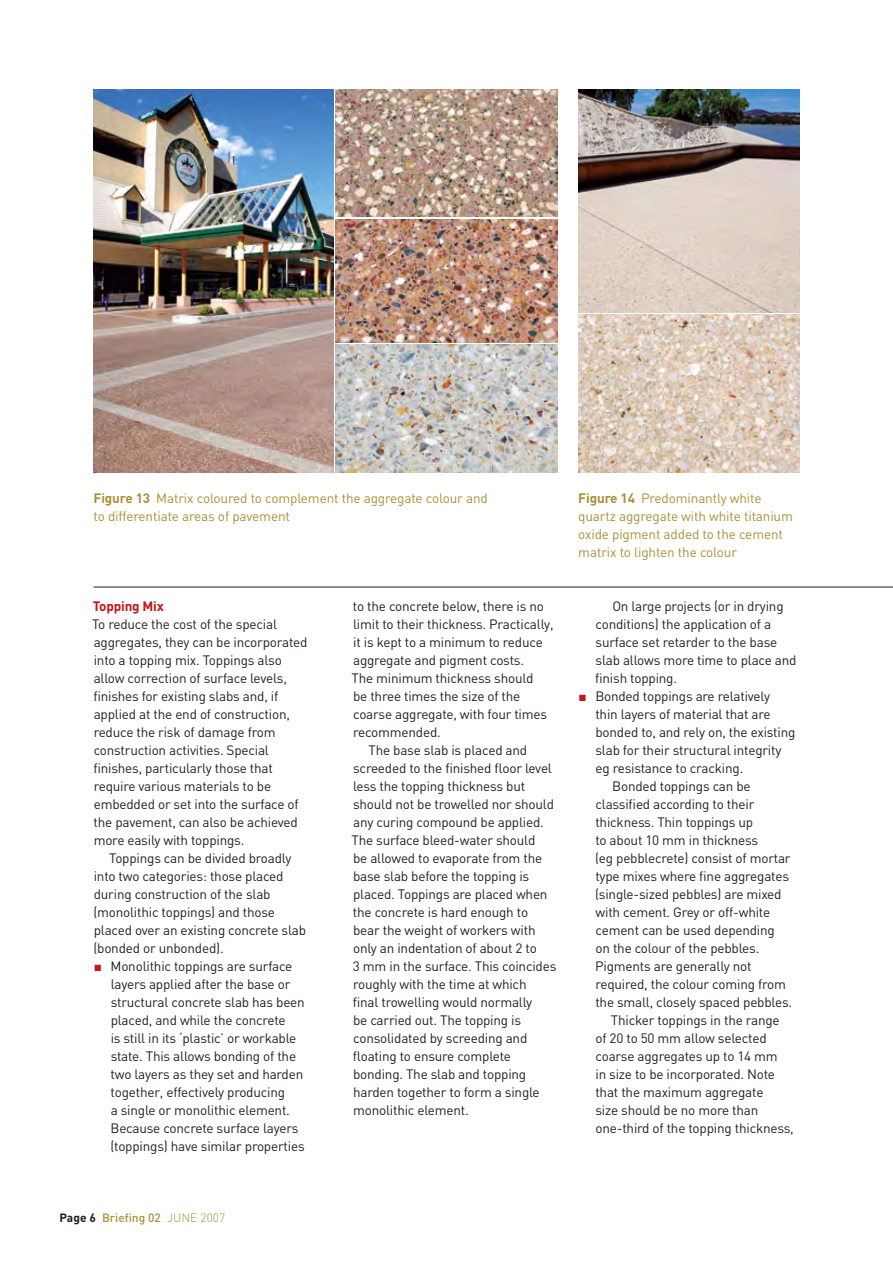
<style>
.page{position:relative;width:893px;height:1263px;background:#fff}
.page>*{position:absolute;margin:0;border:0;box-sizing:border-box;transform-origin:0 0}
.t1{font:13.5px/18px "DIN";letter-spacing:-.015em;color:#231f20}
.t2{font:13.5px/18px "DIN";letter-spacing:-.01em;color:#a89138}
.t3{font:700 13.5px "DIN";letter-spacing:-.015em;color:#c4161c}
.t4{font:500 12px "DIN";color:#a89138}
.s1{font-weight:700}
.s2{color:#c4161c}
.s3{font-weight:700;color:#231f20}
.s4{font-weight:300}
</style>
<div class="page">
<hr style="left:94px;top:587px;width:799px;height:1px;background:#231f20">
<img style="left:578px;top:89px;width:221px;height:224px">
<img style="left:578px;top:315px;width:221px;height:157px">
<img style="left:94px;top:89px;width:240px;height:383px">
<img style="left:336px;top:89px;width:221px;height:128px">
<img style="left:336px;top:219px;width:221px;height:123px">
<img style="left:336px;top:344px;width:221px;height:128px">
<p class="t2" style="left:94px;top:489px;width:396px"><span class="s1">Figure 13</span> Matrix coloured to complement the aggregate colour and to differentiate areas of pavement</p>
<p class="t2" style="left:578px;top:489px;width:216px"><span class="s1">Figure 14</span> Predominantly white quartz aggregate with white titanium oxide pigment added to the cement matrix to lighten the colour</p>
<p class="t3" style="left:93px;top:598px;width:73px">Topping Mix</p>
<p class="t1" style="left:92px;top:615px;width:217px">To reduce the cost of the special aggregates, they can be incorporated into a topping mix. Toppings also allow correction of surface levels, finishes for existing slabs and, if applied at the end of construction, reduce the risk of damage from construction activities. Special finishes, particularly those that require various materials to be embedded or set into the surface of the pavement, can also be achieved more easily with toppings.</p>
<p class="t1" style="left:93px;top:849px;width:214px;text-indent:16px">Toppings can be divided broadly into two categories: those placed during construction of the slab (monolithic toppings) and those placed over an existing concrete slab (bonded or unbonded).</p>
<p class="t1" style="left:110px;top:957px;width:196px;text-indent:-16px"><span class="s2">■</span> Monolithic toppings are surface layers applied after the base or structural concrete slab has been placed, and while the concrete<br>is still in its ‘plastic’ or workable state. This allows bonding of the two layers as they set and harden together, effectively producing<br>a single or monolithic element.<br>Because concrete surface layers (toppings) have similar properties</p>
<p class="t4" style="left:60px;top:1210px;width:167px"><span class="s3">Page 6</span> Briefing 02 <span class="s4">JUNE 2007</span></p>
<p class="t1" style="left:353px;top:597px;width:193px">to the concrete below, there is no</p>
<p class="t1" style="left:353px;top:615px;width:202px">limit to their thickness. Practically,</p>
<p class="t1" style="left:353px;top:633px;width:191px">it is kept to a minimum to reduce</p>
<p class="t1" style="left:353px;top:651px;width:172px">aggregate and pigment costs.</p>
<p class="t1" style="left:352px;top:669px;width:184px">The minimum thickness should</p>
<p class="t1" style="left:353px;top:687px;width:169px">be three times the size of the</p>
<p class="t1" style="left:353px;top:705px;width:195px">coarse aggregate, with four times</p>
<p class="t1" style="left:353px;top:723px;width:89px">recommended.</p>
<p class="t1" style="left:369px;top:741px;width:160px">The base slab is placed and</p>
<p class="t1" style="left:353px;top:759px;width:200px">screeded to the finished floor level</p>
<p class="t1" style="left:353px;top:777px;width:174px">less the topping thickness but</p>
<p class="t1" style="left:353px;top:795px;width:202px">should not be trowelled nor should</p>
<p class="t1" style="left:353px;top:813px;width:192px">any curing compound be applied.</p>
<p class="t1" style="left:352px;top:831px;width:185px">The surface bleed-water should</p>
<p class="t1" style="left:353px;top:849px;width:191px">be allowed to evaporate from the</p>
<p class="t1" style="left:353px;top:867px;width:178px">base slab before the topping is</p>
<p class="t1" style="left:353px;top:885px;width:196px">placed. Toppings are placed when</p>
<p class="t1" style="left:353px;top:903px;width:177px">the concrete is hard enough to</p>
<p class="t1" style="left:353px;top:921px;width:184px">bear the weight of workers with</p>
<p class="t1" style="left:353px;top:939px;width:185px">only an indentation of about 2 to</p>
<p class="t1" style="left:353px;top:957px;width:205px">3 mm in the surface. This coincides</p>
<p class="t1" style="left:353px;top:975px;width:175px">roughly with the time at which</p>
<p class="t1" style="left:353px;top:993px;width:181px">final trowelling would normally</p>
<p class="t1" style="left:353px;top:1011px;width:169px">be carried out. The topping is</p>
<p class="t1" style="left:353px;top:1029px;width:176px">consolidated by screeding and</p>
<p class="t1" style="left:353px;top:1047px;width:160px">floating to ensure complete</p>
<p class="t1" style="left:353px;top:1065px;width:175px">bonding. The slab and topping</p>
<p class="t1" style="left:353px;top:1083px;width:188px">harden together to form a single</p>
<p class="t1" style="left:353px;top:1101px;width:117px">monolithic element.</p>
<p class="t1" style="left:595px;top:597px;width:203px;text-indent:17px">On large projects (or in drying conditions) the application of a surface set retarder to the base slab allows more time to place and finish topping.</p>
<p class="t1" style="left:579px;top:687px;width:192px"><span class="s2">■</span> Bonded toppings are relatively</p>
<p class="t1" style="left:595px;top:705px;width:177px">thin layers of material that are</p>
<p class="t1" style="left:595px;top:723px;width:202px">bonded to, and rely on, the existing</p>
<p class="t1" style="left:595px;top:741px;width:188px">slab for their structural integrity</p>
<p class="t1" style="left:595px;top:759px;width:149px">eg resistance to cracking.</p>
<p class="t1" style="left:612px;top:777px;width:140px">Bonded toppings can be</p>
<p class="t1" style="left:595px;top:795px;width:160px">classified according to their</p>
<p class="t1" style="left:595px;top:813px;width:159px">thickness. Thin toppings up</p>
<p class="t1" style="left:595px;top:831px;width:164px">to about 10 mm in thickness</p>
<p class="t1" style="left:595px;top:849px;width:197px">(eg pebblecrete) consist of mortar</p>
<p class="t1" style="left:595px;top:867px;width:195px">type mixes where fine aggregates</p>
<p class="t1" style="left:595px;top:885px;width:188px">(single-sized pebbles) are mixed</p>
<p class="t1" style="left:596px;top:903px;width:176px">with cement. Grey or off-white</p>
<p class="t1" style="left:595px;top:921px;width:181px">cement can be used depending</p>
<p class="t1" style="left:595px;top:939px;width:165px">on the colour of the pebbles.</p>
<p class="t1" style="left:595px;top:957px;width:158px">Pigments are generally not</p>
<p class="t1" style="left:595px;top:975px;width:192px">required, the colour coming from</p>
<p class="t1" style="left:595px;top:993px;width:198px">the small, closely spaced pebbles.</p>
<p class="t1" style="left:611px;top:1011px;width:170px">Thicker toppings in the range</p>
<p class="t1" style="left:595px;top:1029px;width:173px">of 20 to 50 mm allow selected</p>
<p class="t1" style="left:595px;top:1047px;width:184px">coarse aggregates up to 14 mm</p>
<p class="t1" style="left:595px;top:1065px;width:181px">in size to be incorporated. Note</p>
<p class="t1" style="left:595px;top:1083px;width:170px">that the maximum aggregate</p>
<p class="t1" style="left:595px;top:1101px;width:164px">size should be no more than</p>
<p class="t1" style="left:595px;top:1119px;width:200px">one‑third of the topping thickness,</p>
</div>
